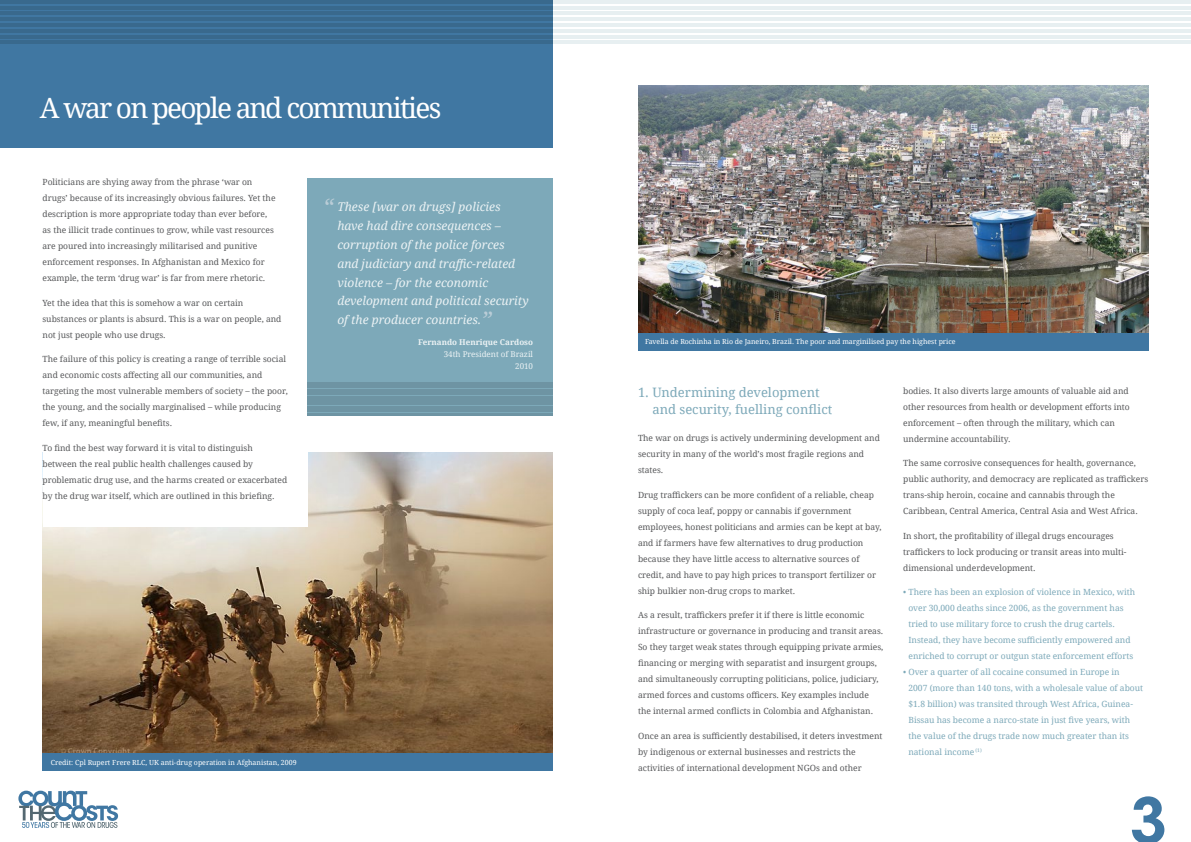
<style>
.page{position:relative;width:1191px;height:842px;background:#fff}
.page>*{position:absolute;margin:0;border:0;box-sizing:border-box;transform-origin:0 0}
.t1{font:600 62.4px "ITC Avant Garde Std";color:#4077a2}
.Heading{font:28px "Droid Serif";letter-spacing:-.06em;color:#fff}
.Heading-2{font:13px/16.8px "Droid Serif";color:#7da9b9}
.Body{font:italic 12px/18.8px "Droid Serif";color:#ebf2f4}
.Body-2{font:8.5px/16px "Droid Serif";color:#58595b}
.Body-3{font:8.5px/16px "Droid Serif";color:#7da9b9}
.Body-4{font:8px/12px "Droid Serif";color:#ebf2f4;text-align:right}
.Heading-3{font:7px "Droid Serif";color:#fff}
.s1{font-size:23px;color:#bacdd7}
.s2{font-weight:700}
</style>
<div class="page">
<hr style="left:530px;top:0;width:661px;height:4px;background:#e7eff1">
<hr style="left:530px;top:6px;width:661px;height:3px;background:#e7eff1">
<hr style="left:530px;top:12px;width:661px;height:3px;background:#e7eff1">
<hr style="left:530px;top:17px;width:661px;height:4px;background:#e7eff1">
<hr style="left:530px;top:23px;width:661px;height:4px;background:#e7eff1">
<hr style="left:530px;top:29px;width:661px;height:3px;background:#e7eff1">
<hr style="left:530px;top:35px;width:661px;height:3px;background:#e7eff1">
<hr style="left:530px;top:41px;width:661px;height:3px;background:#e7eff1">
<img style="left:43px;top:452px;width:510px;height:301px">
<div style="left:43px;top:439px;width:264px;height:88px;background:#fff"></div>
<div style="left:43px;top:753px;width:510px;height:18px;background:#4077a2"></div>
<div style="left:308px;top:179px;width:245px;height:237px;background:#7da9b9"></div>
<hr style="left:308px;top:382px;width:245px;height:2px;background:#6e94a3">
<hr style="left:308px;top:386px;width:245px;height:2px;background:#6e94a3">
<hr style="left:308px;top:389px;width:245px;height:2px;background:#6e94a3">
<hr style="left:308px;top:392px;width:245px;height:3px;background:#6e94a3">
<hr style="left:308px;top:396px;width:245px;height:2px;background:#6e94a3">
<hr style="left:308px;top:399px;width:245px;height:2px;background:#6e94a3">
<hr style="left:308px;top:403px;width:245px;height:2px;background:#6e94a3">
<hr style="left:308px;top:406px;width:245px;height:2px;background:#6e94a3">
<hr style="left:308px;top:410px;width:245px;height:2px;background:#6e94a3">
<hr style="left:308px;top:413px;width:245px;height:2px;background:#6e94a3">
<div style="left:0;top:0;width:553px;height:147px;background:#4077a2"></div>
<hr style="left:0;top:0;width:553px;height:4px;background:#39698d">
<hr style="left:0;top:6px;width:553px;height:3px;background:#39698d">
<hr style="left:0;top:12px;width:553px;height:3px;background:#39698d">
<hr style="left:0;top:17px;width:553px;height:4px;background:#39698d">
<hr style="left:0;top:23px;width:553px;height:4px;background:#39698d">
<hr style="left:0;top:29px;width:553px;height:3px;background:#39698d">
<hr style="left:0;top:35px;width:553px;height:3px;background:#39698d">
<hr style="left:0;top:41px;width:553px;height:3px;background:#39698d">
<img style="left:638px;top:85px;width:510px;height:249px">
<div style="left:638px;top:334px;width:510px;height:17px;background:#4077a2"></div>
<svg style="left:18px;top:791px;width:100px;height:37px"></svg>
<p class="Heading" style="left:40px;top:91px;width:403px">A war on people and communities</p>
<p class="Body-2" style="left:43px;top:174px;width:234px">Politicians are shying away from the phrase ‘war on drugs’ because of its increasingly obvious failures. Yet the description is more appropriate today than ever before, as the illicit trade continues to grow, while vast resources are poured into increasingly militarised and punitive enforcement responses. In Afghanistan and Mexico for example, the term ‘drug war’ is far from mere rhetoric.</p>
<p class="Body-2" style="left:43px;top:295px;width:240px">Yet the idea that this is somehow a war on certain substances or plants is absurd. This is a war on people, and not just people who use drugs.</p>
<p class="Body-2" style="left:43px;top:351px;width:247px">The failure of this policy is creating a range of terrible social and economic costs affecting all our communities, and targeting the most vulnerable members of society – the poor, the young, and the socially marginalised – while producing few, if any, meaningful benefits.</p>
<p class="Body-2" style="left:43px;top:440px;width:246px">To find the best way forward it is vital to distinguish between the real public health challenges caused by problematic drug use, and the harms created or exacerbated by the drug war itself, which are outlined in this briefing.</p>
<p class="Body" style="left:337px;top:198px;width:193px;text-indent:-14px"><span class="s1">“</span> These [war on drugs] policies have had dire consequences – corruption of the police forces and judiciary and traffic-related violence – for the economic development and political security of the producer countries.<span class="s1">”</span></p>
<p class="Body-4" style="left:418px;top:336px;width:116px"><span class="s2">Fernando Henrique Cardoso<br></span>34th President of Brazil<br>2010</p>
<p class="Heading-3" style="left:51px;top:758px;width:247px">Credit: Cpl Rupert Frere RLC, UK anti-drug operation in Afghanistan, 2009</p>
<p class="Heading-3" style="left:645px;top:337px;width:312px">Favella de Rochinha in Rio de Janeiro, Brazil. The poor and marginilised pay the highest price</p>
<p class="Heading-2" style="left:652px;top:384px;width:181px;text-indent:-14px">1. Undermining development and security, fuelling conflict</p>
<p class="Body-2" style="left:638px;top:430px;width:243px">The war on drugs is actively undermining development and security in many of the world’s most fragile regions and states.</p>
<p class="Body-2" style="left:638px;top:487px;width:245px">Drug traffickers can be more confident of a reliable, cheap supply of coca leaf, poppy or cannabis if government employees, honest politicians and armies can be kept at bay, and if farmers have few alternatives to drug production because they have little access to alternative sources of credit, and have to pay high prices to transport fertilizer or ship bulkier non-drug crops to market.</p>
<p class="Body-2" style="left:638px;top:607px;width:247px">As a result, traffickers prefer it if there is little economic infrastructure or governance in producing and transit areas.<br>So they target weak states through equipping private armies, financing or merging with separatist and insurgent groups, and simultaneously corrupting politicians, police, judiciary, armed forces and customs officers. Key examples include the internal armed conflicts in Colombia and Afghanistan.</p>
<p class="Body-2" style="left:638px;top:728px;width:246px">Once an area is sufficiently destabilised, it deters investment by indigenous or external businesses and restricts the activities of international development NGOs and other</p>
<p class="Body-2" style="left:903px;top:382px;width:228px">bodies. It also diverts large amounts of valuable aid and other resources from health or development efforts into enforcement – often through the military, which can undermine accountability.</p>
<p class="Body-2" style="left:903px;top:455px;width:246px">The same corrosive consequences for health, governance, public authority, and democracy are replicated as traffickers trans-ship heroin, cocaine and cannabis through the Caribbean, Central America, Central Asia and West Africa.</p>
<p class="Body-2" style="left:903px;top:528px;width:225px">In short, the profitability of illegal drugs encourages traffickers to lock producing or transit areas into multi&shy;dimensional underdevelopment.</p>
<p class="Body-3" style="left:908px;top:584px;width:228px;text-indent:-5px">• There has been an explosion of violence in Mexico, with over 30,000 deaths since 2006, as the government has tried to use military force to crush the drug cartels.<br>Instead, they have become sufficiently empowered and enriched to corrupt or outgun state enforcement efforts</p>
<p class="Body-3" style="left:908px;top:664px;width:236px;text-indent:-5px">• Over a quarter of all cocaine consumed in Europe in<br>2007 (more than 140 tons, with a wholesale value of about $1.8 billion) was transited through West Africa, Guinea-Bissau has become a narco-state in just five years, with the value of the drugs trade now much greater than its national income <sup>(1)</sup></p>
<p class="t1" style="left:1129px;top:781px;width:39px">3</p>
</div>
